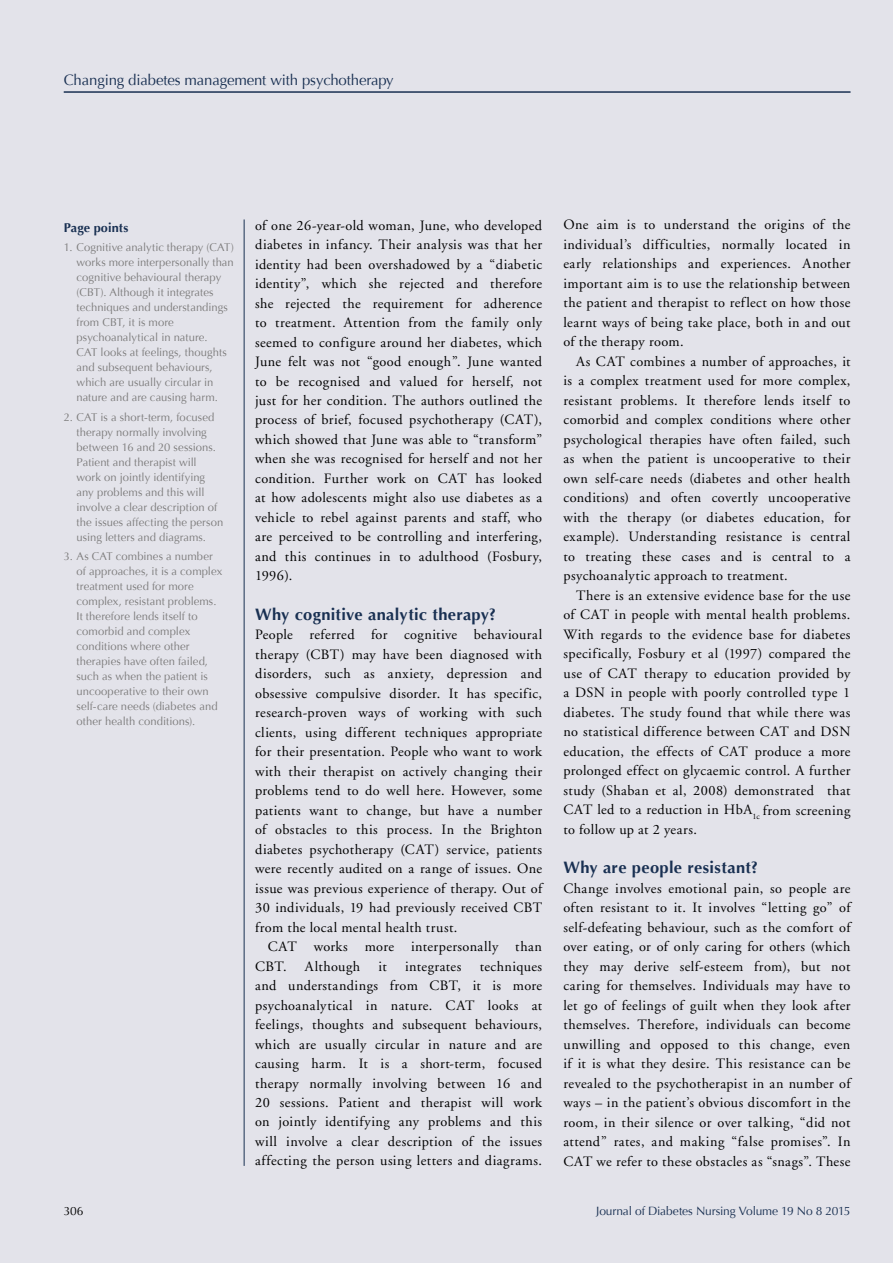
<style>
.page{position:relative;width:893px;height:1263px;background:#e3e3ea}
.page>*{position:absolute;margin:0;border:0;box-sizing:border-box;transform-origin:0 0}
.t1{font:700 16.5px "Optima";letter-spacing:.02em;color:#193052}
.t2{font:15px "Optima";letter-spacing:-.01em;color:#193052}
.t3{font:14.25px/19.5px "Adobe Garamond";letter-spacing:.03em;color:#000;text-align:justify}
.t4{font:700 12.75px "Optima";letter-spacing:.005em;color:#193052}
.t5{font:12px "Optima";letter-spacing:-.015em;color:#193052}
.t6{font:12px "Optima";color:#000}
.t7{font:11.25px/15px "Optima";letter-spacing:.005em;color:#7c7b7b}
</style>
<div class="page">
<hr style="left:244px;top:219px;width:1px;height:947px;background:#193052">
<hr style="left:64px;top:92px;width:786px;height:1px;background:#193052">
<p class="t2" style="left:64px;top:71px;width:331px">Changing diabetes management with psychotherapy</p>
<p class="t4" style="left:64px;top:220px;width:66px">Page points</p>
<p class="t7" style="left:77px;top:240px;width:159px;text-indent:-13px">1. Cognitive analytic therapy (CAT) works more interpersonally than cognitive behavioural therapy (CBT). Although it integrates techniques and understandings from CBT, it is more psychoanalytical in nature.<br>CAT looks at feelings, thoughts and subsequent behaviours, which are usually circular in nature and are causing harm.</p>
<p class="t7" style="left:77px;top:409px;width:148px;text-indent:-13px">2. CAT is a short-term, focused therapy normally involving between 16 and 20 sessions.<br>Patient and therapist will work on jointly identifying any problems and this will involve a clear description of the issues affecting the person using letters and diagrams.</p>
<p class="t7" style="left:77px;top:549px;width:147px;text-indent:-13px">3. As CAT combines a number of approaches, it is a complex treatment used for more complex, resistant problems.<br>It therefore lends itself to comorbid and complex conditions where other therapies have often failed, such as when the patient is uncooperative to their own self-care needs (diabetes and other health conditions).</p>
<p class="t3" style="left:255px;top:216px;width:289px">of one 26-year-old woman, June, who developed diabetes in infancy. Their analysis was that her identity had been overshadowed by a “diabetic identity”, which she rejected and therefore she rejected the requirement for adherence to treatment. Attention from the family only seemed to configure around her diabetes, which June felt was not “good enough”. June wanted to be recognised and valued for herself, not just for her condition. The authors outlined the process of brief, focused psychotherapy (CAT), which showed that June was able to “transform” when she was recognised for herself and not her condition. Further work on CAT has looked at how adolescents might also use diabetes as a vehicle to rebel against parents and staff, who are perceived to be controlling and interfering, and this continues in to adulthood (Fosbury, 1996).</p>
<p class="t1" style="left:255px;top:604px;width:242px">Why cognitive analytic therapy?</p>
<p class="t3" style="left:255px;top:625px;width:289px">People referred for cognitive behavioural therapy (CBT) may have been diagnosed with disorders, such as anxiety, depression and obsessive compulsive disorder. It has specific, research-proven ways of working with such clients, using different techniques appropriate for their presentation. People who want to work with their therapist on actively changing their problems tend to do well here. However, some patients want to change, but have a number of obstacles to this process. In the Brighton diabetes psychotherapy (CAT) service, patients were recently audited on a range of issues. One issue was previous experience of therapy. Out of 30 individuals, 19 had previously received CBT from the local mental health trust.</p>
<p class="t3" style="left:255px;top:937px;width:288px;text-indent:13px">CAT works more interpersonally than<br>CBT.</p>
<p class="t3" style="left:255px;top:957px;width:289px;text-indent:225px">techniques and understandings from CBT, it is more psychoanalytical in nature. CAT looks at feelings, thoughts and subsequent behaviours, which are usually circular in nature and are causing harm. It is a short-term, focused therapy normally involving between 16 and 20 sessions. Patient and therapist will work on jointly identifying any problems and this will involve a clear description of the issues affecting the person using letters and diagrams.</p>
<p class="t3" style="left:305px;top:957px;width:57px">Although</p>
<p class="t3" style="left:379px;top:957px;width:10px">it</p>
<p class="t3" style="left:405px;top:957px;width:58px">integrates</p>
<p class="t3" style="left:563px;top:215px;width:289px">One aim is to understand the origins of the individual’s difficulties, normally located in early relationships and experiences. Another important aim is to use the relationship between the patient and therapist to reflect on how those learnt ways of being take place, both in and out of the therapy room.</p>
<p class="t3" style="left:563px;top:352px;width:289px;text-indent:13px">As CAT combines a number of approaches, it is a complex treatment used for more complex, resistant problems. It therefore lends itself to comorbid and complex conditions where other psychological therapies have often failed, such as when the patient is uncooperative to their own self-care needs (diabetes and other health conditions) and often covertly uncooperative with the therapy (or diabetes education, for example). Understanding resistance is central to treating these cases and is central to a psychoanalytic approach to treatment.</p>
<p class="t3" style="left:563px;top:586px;width:289px;text-indent:13px">There is an extensive evidence base for the use of CAT in people with mental health problems.<br>With regards to the evidence base for diabetes specifically, Fosbury et al (1997) compared the use of CAT therapy to education provided by a DSN in people with poorly controlled type 1 diabetes. The study found that while there was no statistical difference between CAT and DSN education, the effects of CAT produce a more prolonged effect on glycaemic control. A further study (Shaban et al, 2008) demonstrated that CAT led to a reduction in HbA<sub>1c</sub> from screening to follow up at 2 years.</p>
<p class="t1" style="left:563px;top:858px;width:196px">Why are people resistant?</p>
<p class="t3" style="left:563px;top:879px;width:289px">Change involves emotional pain, so people are often resistant to it. It involves “letting go” of self-defeating behaviour, such as the comfort of over eating, or of only caring for others (which they may derive self-esteem from), but not caring for themselves. Individuals may have to let go of feelings of guilt when they look after themselves. Therefore, individuals can become unwilling and opposed to this change, even if it is what they desire. This resistance can be revealed to the psychotherapist in an number of ways – in the patient’s obvious discomfort in the room, in their silence or over talking, “did not attend” rates, and making “false promises”. In CAT we refer to these obstacles as “snags”. These</p>
<p class="t6" style="left:64px;top:1204px;width:21px">306</p>
<p class="t5" style="left:596px;top:1204px;width:256px">Journal of Diabetes Nursing Volume 19 No 8 2015</p>
</div>
